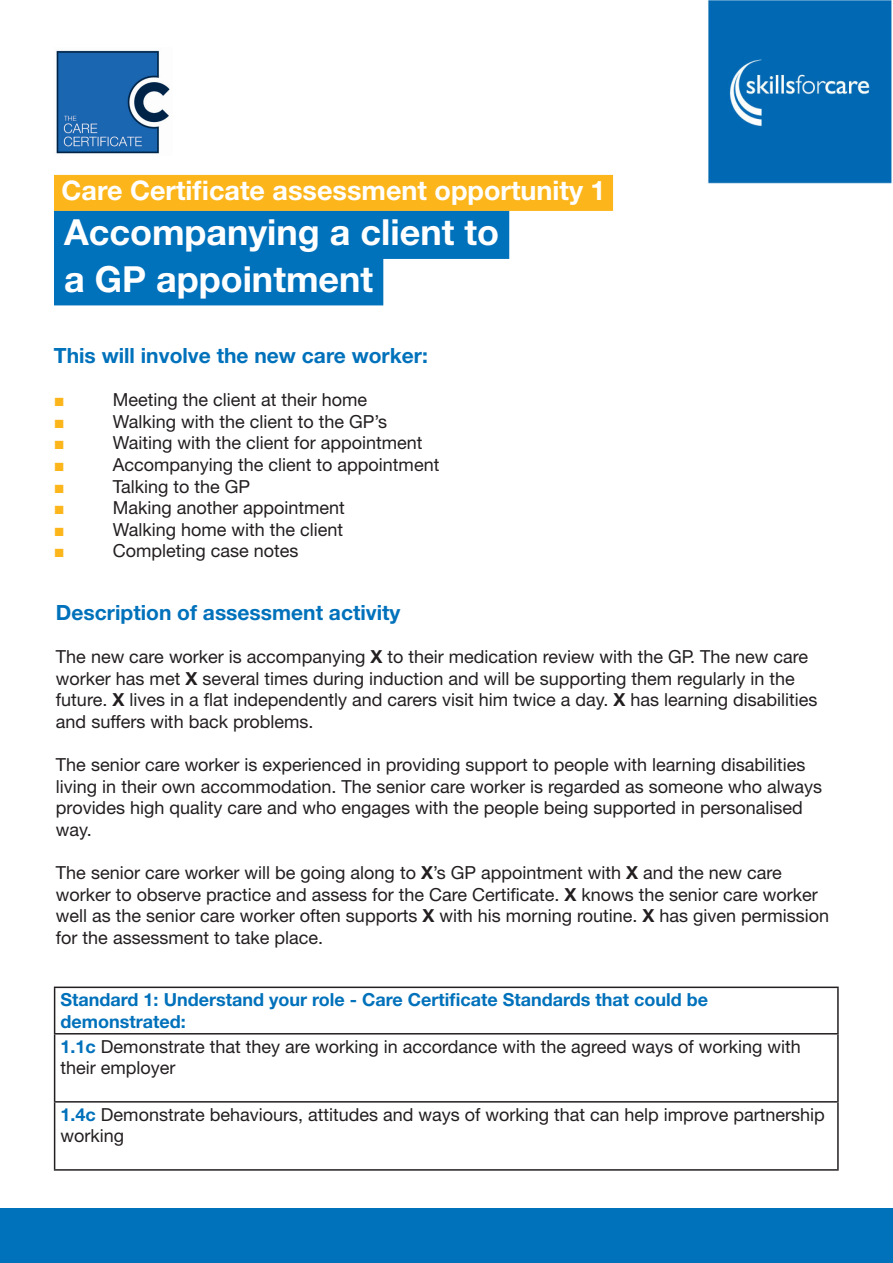
<style>
.page{position:relative;width:893px;height:1263px;background:#fff}
.page>*{position:absolute;margin:0;border:0;box-sizing:border-box;transform-origin:0 0}
.t1{font:700 36px "Helvetica Neue LT Std";color:#fff}
.t2{font:700 27px "Helvetica Neue LT Std";color:#fff}
.t3{font:700 21px "Helvetica Neue LT Std";color:#0071bb}
.t4{font:18px/21.6px "Helvetica Neue LT Std";color:#231f20}
.t5{font:700 18px/21.6px "Helvetica Neue LT Std";color:#0071bb}
.t6{font:18px "Times New Roman";color:#fcb61c}
.s1{font-weight:700}
.s2{font-weight:700;color:#0071bb}
</style>
<div class="page">
<img style="left:56px;top:50px;width:114px;height:104px">
<div style="left:54px;top:175px;width:559px;height:36px;background:#fcb61c"></div>
<div style="left:54px;top:211px;width:455px;height:48px;background:#0071bb"></div>
<div style="left:54px;top:257px;width:329px;height:48px;background:#0071bb"></div>
<hr style="left:54px;top:986px;width:785px;height:2px;background:#231f20">
<hr style="left:54px;top:988px;width:1px;height:45px;background:#231f20">
<hr style="left:837px;top:988px;width:2px;height:45px;background:#231f20">
<hr style="left:54px;top:1033px;width:785px;height:1px;background:#231f20">
<hr style="left:54px;top:1034px;width:1px;height:67px;background:#231f20">
<hr style="left:837px;top:1034px;width:2px;height:67px;background:#231f20">
<hr style="left:54px;top:1101px;width:785px;height:1px;background:#231f20">
<hr style="left:54px;top:1102px;width:1px;height:67px;background:#231f20">
<hr style="left:837px;top:1102px;width:2px;height:67px;background:#231f20">
<hr style="left:54px;top:1169px;width:785px;height:2px;background:#231f20">
<img style="left:708px;top:0;width:185px;height:183px">
<div style="left:0;top:1209px;width:893px;height:54px;background:#0071bb"></div>
<p class="t2" style="left:62px;top:174px;width:545px">Care Certificate assessment opportunity 1</p>
<p class="t1" style="left:64px;top:210px;width:437px">Accompanying a client to</p>
<p class="t1" style="left:64px;top:257px;width:311px">a GP appointment</p>
<p class="t3" style="left:54px;top:342px;width:376px">This will involve the new care worker:</p>
<p class="t6" style="left:54px;top:388px;width:12px">■</p>
<p class="t4" style="left:113px;top:389px;width:256px">Meeting the client at their home</p>
<p class="t6" style="left:54px;top:410px;width:12px">■</p>
<p class="t4" style="left:113px;top:410px;width:276px">Walking with the client to the GP’s</p>
<p class="t6" style="left:54px;top:431px;width:12px">■</p>
<p class="t4" style="left:113px;top:432px;width:311px">Waiting with the client for appointment</p>
<p class="t6" style="left:54px;top:453px;width:12px">■</p>
<p class="t4" style="left:113px;top:454px;width:328px">Accompanying the client to appointment</p>
<p class="t6" style="left:54px;top:474px;width:12px">■</p>
<p class="t4" style="left:113px;top:475px;width:139px">Talking to the GP</p>
<p class="t6" style="left:54px;top:496px;width:12px">■</p>
<p class="t4" style="left:113px;top:497px;width:234px">Making another appointment</p>
<p class="t6" style="left:54px;top:518px;width:12px">■</p>
<p class="t4" style="left:113px;top:518px;width:232px">Walking home with the client</p>
<p class="t6" style="left:54px;top:539px;width:12px">■</p>
<p class="t4" style="left:113px;top:540px;width:187px">Completing case notes</p>
<p class="t3" style="left:56px;top:599px;width:346px">Description of assessment activity</p>
<p class="t4" style="left:56px;top:646px;width:763px">The new care worker is accompanying <span class="s1">X</span> to their medication review with the GP. The new care worker has met <span class="s1">X</span> several times during induction and will be supporting them regularly in the future. <span class="s1">X</span> lives in a flat independently and carers visit him twice a day. <span class="s1">X</span> has learning disabilities and suffers with back problems.</p>
<p class="t4" style="left:56px;top:754px;width:768px">The senior care worker is experienced in providing support to people with learning disabilities living in their own accommodation. The senior care worker is regarded as someone who always provides high quality care and who engages with the people being supported in personalised way.</p>
<p class="t4" style="left:56px;top:862px;width:775px">The senior care worker will be going along to <span class="s1">X</span>’s GP appointment with <span class="s1">X</span> and the new care worker to observe practice and assess for the Care Certificate. <span class="s1">X</span> knows the senior care worker well as the senior care worker often supports <span class="s1">X</span> with his morning routine. <span class="s1">X</span> has given permission for the assessment to take place.</p>
<p class="t5" style="left:61px;top:988px;width:649px">Standard 1: Understand your role - Care Certificate Standards that could be demonstrated:</p>
<p class="t4" style="left:61px;top:1035px;width:742px"><span class="s2">1.1c</span> Demonstrate that they are working in accordance with the agreed ways of working with their employer</p>
<p class="t4" style="left:61px;top:1103px;width:766px"><span class="s2">1.4c</span> Demonstrate behaviours, attitudes and ways of working that can help improve partnership working</p>
</div>
